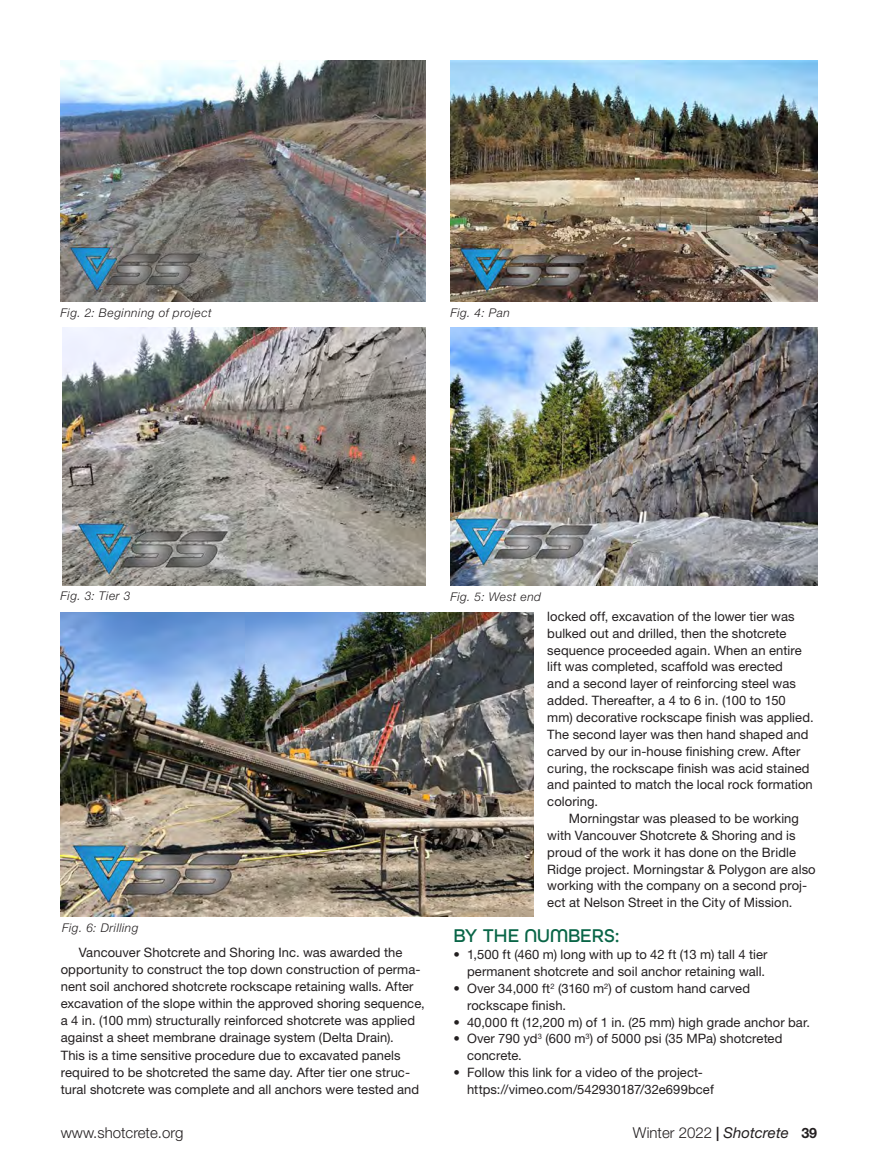
<style>
.page{position:relative;width:878px;height:1175px;background:#fff}
.page>*{position:absolute;margin:0;border:0;box-sizing:border-box;transform-origin:0 0}
.Subhead_1{font:500 19.5px "All Round Gothic";color:#096547}
.t1{font:300 15px "Helvetica Neue LT Std";color:#231f20}
.Body_text{font:12.9px/16.8px "Helvetica Neue LT Std";letter-spacing:.005em;color:#231f20}
.t2{font:italic 300 12px "Helvetica Neue LT Std";letter-spacing:.045em;color:#231f20}
.s1{font-weight:700;font-size:14.25px}
.s2{font-weight:400;font-style:italic}
</style>
<div class="page">
<img style="left:61px;top:61px;width:364px;height:241px">
<img style="left:450px;top:61px;width:367px;height:241px">
<img style="left:62px;top:328px;width:363px;height:257px">
<img style="left:61px;top:612px;width:473px;height:305px">
<img style="left:450px;top:328px;width:367px;height:257px">
<p class="t2" style="left:61px;top:305px;width:152px">Fig. 2: Beginning of project</p>
<p class="t2" style="left:450px;top:305px;width:61px">Fig. 4: Pan</p>
<p class="t2" style="left:61px;top:589px;width:71px">Fig. 3: Tier 3</p>
<p class="t2" style="left:450px;top:589px;width:92px">Fig. 5: West end</p>
<p class="t2" style="left:62px;top:920px;width:78px">Fig. 6: Drilling</p>
<p class="Body_text" style="left:61px;top:943px;width:365px;text-indent:18px">Vancouver Shotcrete and Shoring Inc. was awarded the opportunity to construct the top down construction of perma&shy;nent soil anchored shotcrete rockscape retaining walls. After excavation of the slope within the approved shoring sequence, a 4 in. (100 mm) structurally reinforced shotcrete was applied against a sheet membrane drainage system (Delta Drain).<br>This is a time sensitive procedure due to excavated panels required to be shotcreted the same day. After tier one struc&shy;tural shotcrete was complete and all anchors were tested and</p>
<p class="Body_text" style="left:547px;top:607px;width:268px">locked off, excavation of the lower tier was bulked out and drilled, then the shotcrete sequence proceeded again. When an entire lift was completed, scaffold was erected<br>and a second layer of reinforcing steel was added. Thereafter, a 4 to 6 in. (100 to 150 mm) decorative rockscape finish was applied.<br>The second layer was then hand shaped and carved by our in-house finishing crew. After curing, the rockscape finish was acid stained and painted to match the local rock formation coloring.</p>
<p class="Body_text" style="left:547px;top:810px;width:270px;text-indent:22px">Morningstar was pleased to be working with Vancouver Shotcrete &amp; Shoring and is proud of the work it has done on the Bridle Ridge project. Morningstar &amp; Polygon are also working with the company on a second proj&shy;ect at Nelson Street in the City of Mission.</p>
<p class="Subhead_1" style="left:453px;top:924px;width:168px">BY THE NUMBERS:</p>
<p class="Body_text" style="left:453px;top:946px;width:315px;text-align:right">• 1,500 ft (460 m) long with up to 42 ft (13 m) tall 4 tier permanent shotcrete and soil anchor retaining wall.</p>
<p class="Body_text" style="left:467px;top:979px;width:284px;text-indent:-13px">• Over 34,000 ft<sup>2</sup> (3160 m<sup>2</sup>) of custom hand carved rockscape finish.</p>
<p class="Body_text" style="left:453px;top:1013px;width:358px">• 40,000 ft (12,200 m) of 1 in. (25 mm) high grade anchor bar.</p>
<p class="Body_text" style="left:467px;top:1030px;width:317px;text-indent:-14px">• Over 790 yd<sup>3</sup> (600 m<sup>3</sup>) of 5000 psi (35 MPa) shotcreted concrete.</p>
<p class="Body_text" style="left:467px;top:1064px;width:248px;text-indent:-14px">• Follow this link for a video of the project&shy;https://vimeo.com/542930187/32e699bcef</p>
<p class="t1" style="left:61px;top:1123px;width:124px">www.shotcrete.org</p>
<p class="t1" style="left:632px;top:1123px;width:186px">Winter 2022 <span class="s1">|</span> <span class="s2">Shotcrete</span> <span class="s1">39</span></p>
</div>
